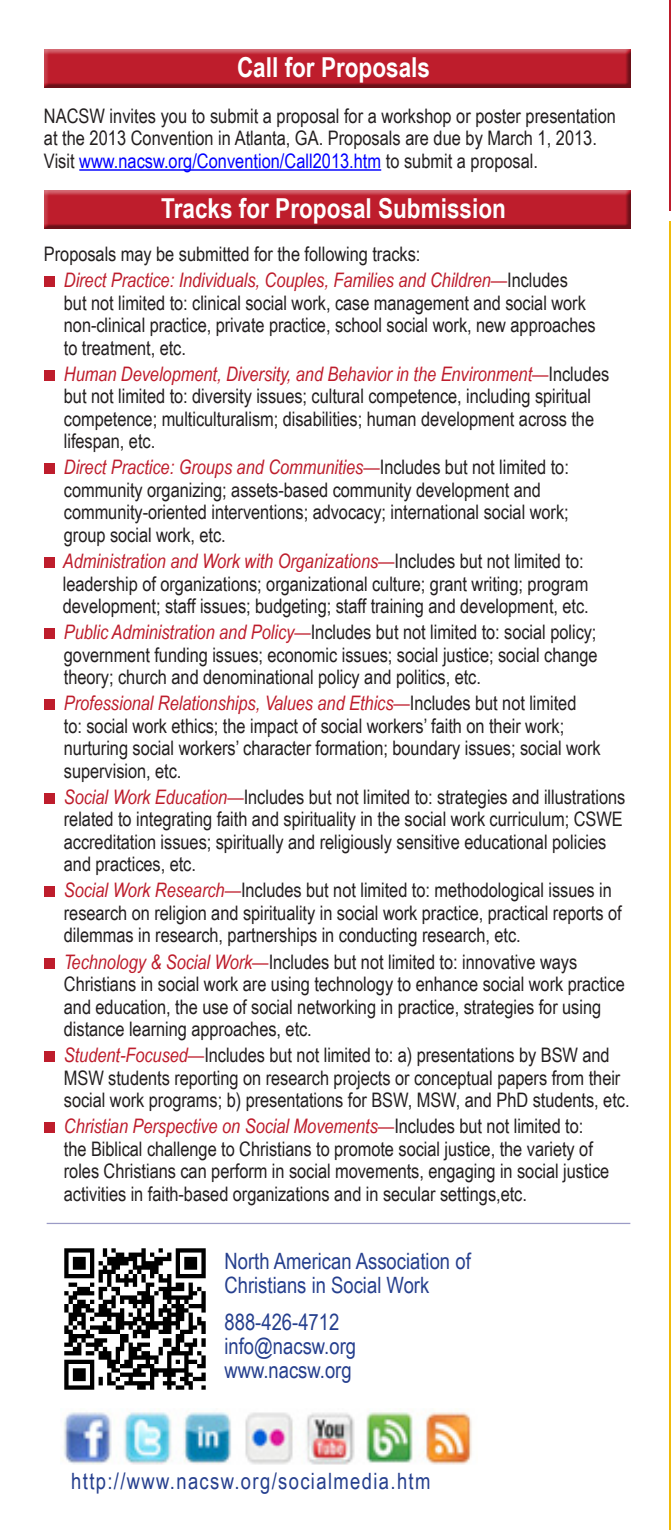
<style>
.page{position:relative;width:671px;height:1530px;background:#fff}
.page>*{position:absolute;margin:0;border:0;box-sizing:border-box;transform-origin:0 0}
.t1{font:700 27.5px "Arial Narrow";color:#fff}
.t2{font:22.5px/23.8px "Arial Narrow";color:#253f8e}
.t3{font:22.5px "Arial Narrow";letter-spacing:.06em;color:#253f8e}
.t4{font:20px/22.5px "Arial Narrow";letter-spacing:-.005em;color:#231f20}
.s1{color:#00f}
.s2{font-style:italic;color:#be1d2c}
</style>
<div class="page">
<hr style="left:668px;top:221px;width:3px;height:1309px;background:#f0bb0c">
<hr style="left:668px;top:0;width:3px;height:211px;background:#be1d2c">
<svg style="left:668px;top:221px;width:1px;height:325px"></svg>
<hr style="left:79px;top:169px;width:302px;height:2px;background:#00f">
<div style="left:44px;top:276px;width:11px;height:11px;background:#be1d2c"></div>
<div style="left:44px;top:370px;width:11px;height:11px;background:#be1d2c"></div>
<div style="left:44px;top:464px;width:11px;height:10px;background:#be1d2c"></div>
<div style="left:44px;top:557px;width:11px;height:11px;background:#be1d2c"></div>
<div style="left:44px;top:628px;width:11px;height:11px;background:#be1d2c"></div>
<div style="left:44px;top:699px;width:11px;height:11px;background:#be1d2c"></div>
<div style="left:44px;top:793px;width:11px;height:11px;background:#be1d2c"></div>
<div style="left:44px;top:887px;width:11px;height:10px;background:#be1d2c"></div>
<div style="left:44px;top:958px;width:11px;height:11px;background:#be1d2c"></div>
<div style="left:44px;top:1051px;width:11px;height:11px;background:#be1d2c"></div>
<div style="left:44px;top:1122px;width:11px;height:11px;background:#be1d2c"></div>
<div style="left:41px;top:190px;width:590px;height:42px;background:#231f20;opacity:.5"></div>
<div style="left:41px;top:49px;width:590px;height:42px;background:#231f20;opacity:.5"></div>
<hr style="left:47px;top:1223px;width:583px;height:1px;background:#9b9bc6">
<img style="left:61px;top:1412px;width:411px;height:53px">
<img style="left:64px;top:1248px;width:142px;height:142px">
<p class="t1" style="left:237px;top:46px;width:194px">Call for Proposals</p>
<p class="t4" style="left:44px;top:104px;width:573px">NACSW invites you to submit a proposal for a workshop or poster presentation at the 2013 Convention in Atlanta, GA. Proposals are due by March 1, 2013.<br>Visit <span class="s1">www.nacsw.org/Convention/Call2013.htm</span> to submit a proposal.</p>
<p class="t1" style="left:161px;top:187px;width:346px">Tracks for Proposal Submission</p>
<p class="t4" style="left:44px;top:242px;width:378px">Proposals may be submitted for the following tracks:</p>
<p class="t4" style="left:64px;top:268px;width:533px"><span class="s2">Direct Practice: Individuals, Couples, Families and Children—</span>Includes<br>but not limited to: clinical social work, case management and social work non-clinical practice, private practice, school social work, new approaches to treatment, etc.</p>
<p class="t4" style="left:64px;top:362px;width:546px"><span class="s2">Human Development, Diversity, and Behavior in the Environment—</span>Includes but not limited to: diversity issues; cultural competence, including spiritual competence; multiculturalism; disabilities; human development across the lifespan, etc.</p>
<p class="t4" style="left:64px;top:455px;width:506px"><span class="s2">Direct Practice: Groups and Communities—</span>Includes but not limited to: community organizing; assets-based community development and community-oriented interventions; advocacy; international social work; group social work, etc.</p>
<p class="t4" style="left:63px;top:549px;width:527px"><span class="s2">Administration and Work with Organizations—</span>Includes but not limited to: leadership of organizations; organizational culture; grant writing; program development; staff issues; budgeting; staff training and development, etc.</p>
<p class="t4" style="left:64px;top:620px;width:535px;text-align:justify"><span class="s2">Public Administration and Policy—</span>Includes but not limited to: social policy; government funding issues; economic issues; social justice; social change theory; church and denominational policy and politics, etc.</p>
<p class="t4" style="left:64px;top:691px;width:538px"><span class="s2">Professional Relationships, Values and Ethics—</span>Includes but not limited<br>to: social work ethics; the impact of social workers’ faith on their work; nurturing social workers’ character formation; boundary issues; social work supervision, etc.</p>
<p class="t4" style="left:64px;top:785px;width:563px"><span class="s2">Social Work Education—</span>Includes but not limited to: strategies and illustrations related to integrating faith and spirituality in the social work curriculum; CSWE accreditation issues; spiritually and religiously sensitive educational policies and practices, etc.</p>
<p class="t4" style="left:64px;top:878px;width:559px"><span class="s2">Social Work Research—</span>Includes but not limited to: methodological issues in research on religion and spirituality in social work practice, practical reports of dilemmas in research, partnerships in conducting research, etc.</p>
<p class="t4" style="left:64px;top:950px;width:562px"><span class="s2">Technology &amp; Social Work—</span>Includes but not limited to: innovative ways Christians in social work are using technology to enhance social work practice and education, the use of social networking in practice, strategies for using distance learning approaches, etc.</p>
<p class="t4" style="left:64px;top:1043px;width:567px"><span class="s2">Student-Focused—</span>Includes but not limited to: a) presentations by BSW and<br>MSW students reporting on research projects or conceptual papers from their social work programs; b) presentations for BSW, MSW, and PhD students, etc.</p>
<p class="t4" style="left:64px;top:1114px;width:547px"><span class="s2">Christian Perspective on Social Movements—</span>Includes but not limited to: the Biblical challenge to Christians to promote social justice, the variety of roles Christians can perform in social movements, engaging in social justice activities in faith-based organizations and in secular settings,etc.</p>
<p class="t2" style="left:224px;top:1249px;width:248px">North American Association of<br>Christians in Social Work</p>
<p class="t2" style="left:224px;top:1310px;width:116px">888-426-4712</p>
<p class="t2" style="left:224px;top:1334px;width:133px">info@nacsw.org</p>
<p class="t2" style="left:224px;top:1357px;width:129px">www.nacsw.org</p>
<p class="t3" style="left:71px;top:1465px;width:360px">http://www.nacsw.org/socialmedia.htm</p>
</div>
